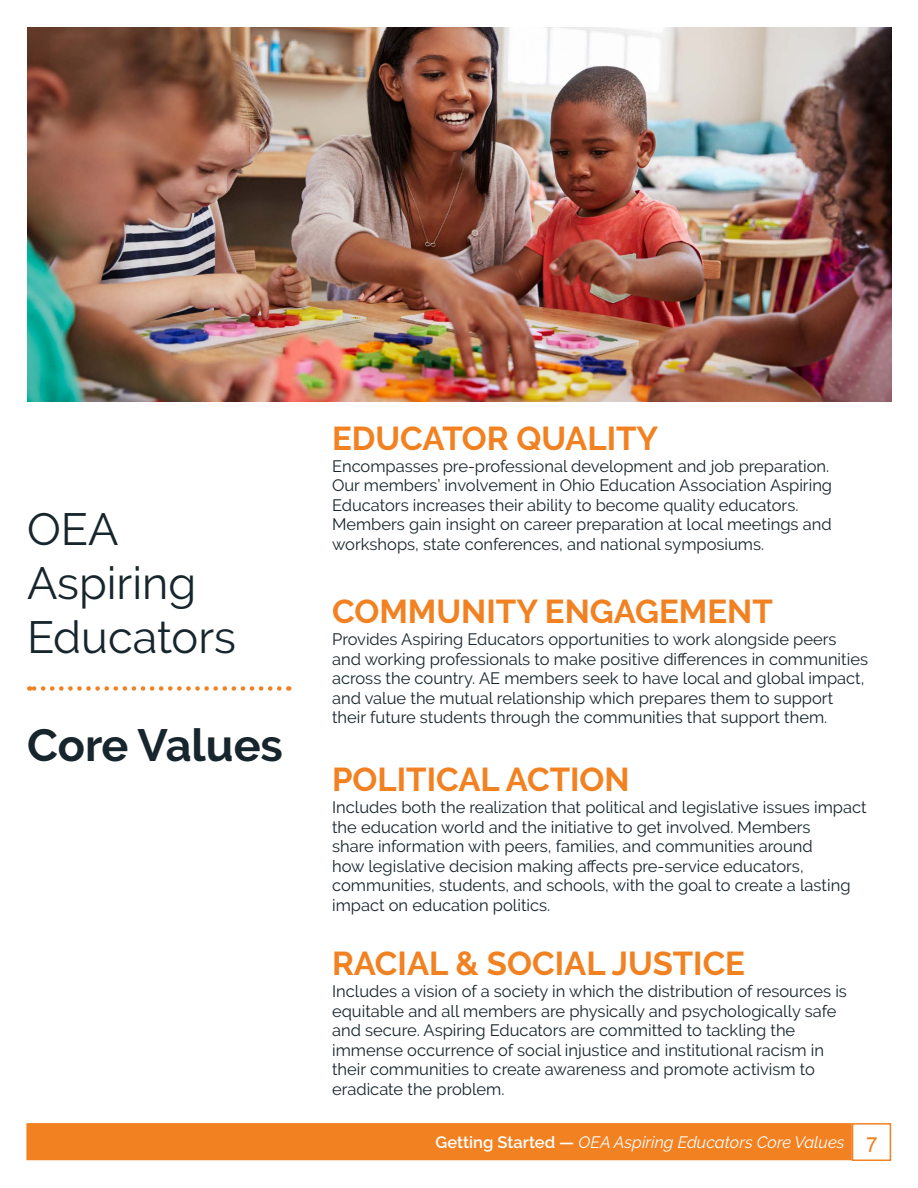
<style>
.page{position:relative;width:918px;height:1188px;background:#fff}
.page>*{position:absolute;margin:0;border:0;box-sizing:border-box;transform-origin:0 0}
.t1{font:45px/54px "Raleway";color:#17252c}
.t2{font:700 45px "Raleway";color:#17252c}
.t3{font:700 33px "Raleway";color:#f18121}
.t4{font:16.5px/19.5px "Raleway";color:#17252c}
.t5{font:italic 16.5px "Raleway";color:#fff}
.s1{font-weight:600;font-style:normal}
.s2{font-family:"Arial";font-style:normal;font-size:20.85px;color:#f18121}
</style>
<div class="page">
<div style="left:852px;top:1123px;width:39px;height:38px;background:#fff;border:2px solid #f18121"></div>
<div style="left:26px;top:1123px;width:826px;height:37px;background:#f18121;border:2px solid #f18121"></div>
<svg style="left:29px;top:686px;width:250px;height:5px"></svg>
<img style="left:27px;top:27px;width:864px;height:375px">
<h1 class="t1" style="left:27px;top:502px;width:211px">OEA<br>Aspiring<br>Educators</h1>
<h1 class="t2" style="left:27px;top:719px;width:258px">Core Values</h1>
<h2 class="t3" style="left:332px;top:419px;width:328px">EDUCATOR QUALITY</h2>
<p class="t4" style="left:332px;top:456px;width:502px">Encompasses pre-professional development and job preparation.<br>Our members’ involvement in Ohio Education Association Aspiring Educators increases their ability to become quality educators.<br>Members gain insight on career preparation at local meetings and workshops, state conferences, and national symposiums.</p>
<h2 class="t3" style="left:332px;top:593px;width:442px">COMMUNITY ENGAGEMENT</h2>
<p class="t4" style="left:332px;top:630px;width:537px">Provides Aspiring Educators opportunities to work alongside peers and working professionals to make positive differences in communities across the country. AE members seek to have local and global impact, and value the mutual relationship which prepares them to support their future students through the communities that support them.</p>
<h2 class="t3" style="left:332px;top:760px;width:299px">POLITICAL ACTION</h2>
<p class="t4" style="left:332px;top:797px;width:536px">Includes both the realization that political and legislative issues impact the education world and the initiative to get involved. Members<br>share information with peers, families, and communities around<br>how legislative decision making affects pre-service educators, communities, students, and schools, with the goal to create a lasting impact on education politics.</p>
<h2 class="t3" style="left:332px;top:944px;width:415px">RACIAL &amp; SOCIAL JUSTICE</h2>
<p class="t4" style="left:332px;top:982px;width:516px">Includes a vision of a society in which the distribution of resources is equitable and all members are physically and psychologically safe and secure. Aspiring Educators are committed to tackling the immense occurrence of social injustice and institutional racism in their communities to create awareness and promote activism to eradicate the problem.</p>
<p class="t5" style="left:435px;top:1133px;width:444px"><span class="s1">Getting Started —</span> OEA Aspiring Educators Core Values <span class="s2">7</span></p>
</div>
